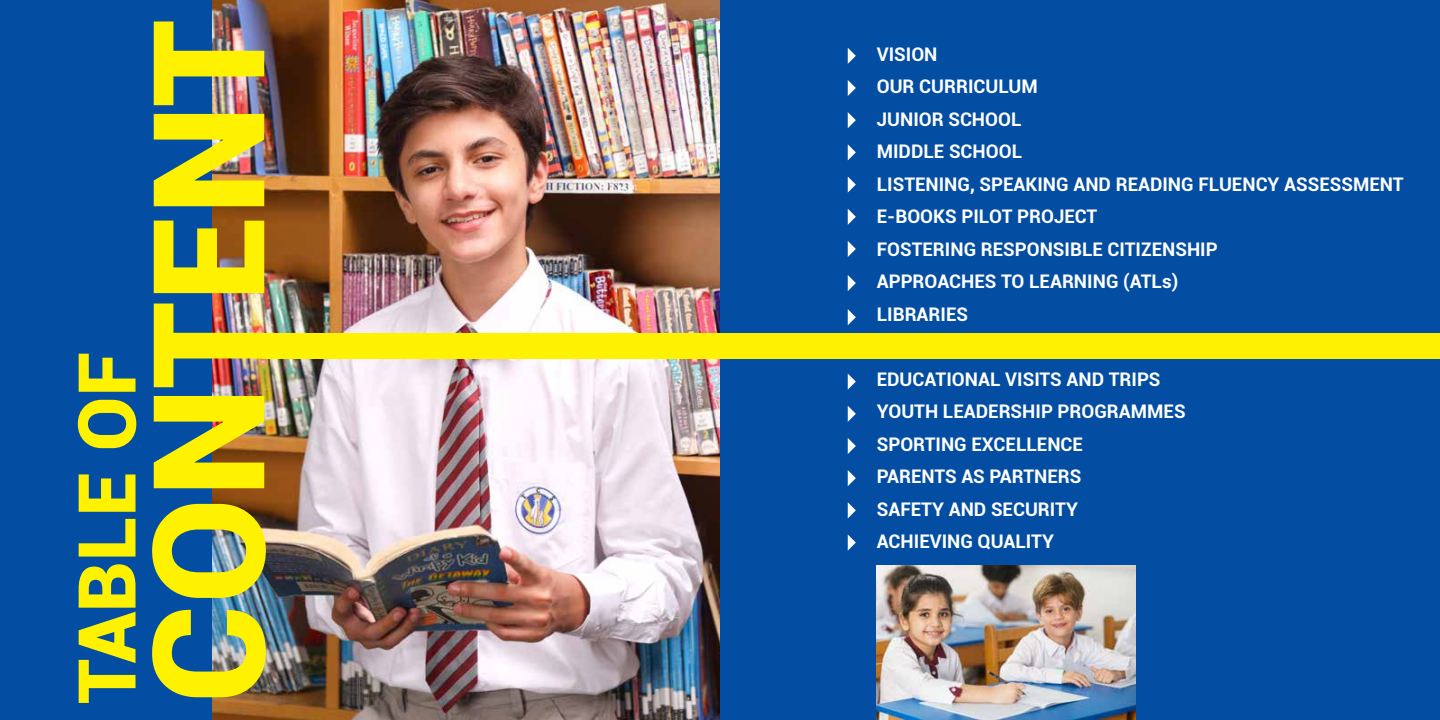
<style>
.page{position:relative;width:1440px;height:720px;background:#fff}
.page>*{position:absolute;margin:0;border:0;box-sizing:border-box;transform-origin:0 0}
.t1{font:900 155.5px "Roboto";color:#fff200}
.t2{font:900 80px "Roboto";color:#fff200}
.t3{font:700 18.75px/32.5px "Roboto";color:#fff}
</style>
<div class="page">
<div style="left:584px;top:0;width:856px;height:720px;background:#034ea2"></div>
<div style="left:0;top:0;width:213px;height:720px;background:#034ea2"></div>
<img style="left:213px;top:0;width:507px;height:720px">
<img style="left:877px;top:565px;width:259px;height:155px">
<div style="left:262px;top:333px;width:1178px;height:25px;background:#fff200"></div>
<svg style="left:848px;top:48px;width:8px;height:16px"></svg>
<svg style="left:848px;top:80px;width:8px;height:16px"></svg>
<svg style="left:848px;top:112px;width:8px;height:16px"></svg>
<svg style="left:848px;top:144px;width:8px;height:16px"></svg>
<svg style="left:848px;top:177px;width:8px;height:16px"></svg>
<svg style="left:848px;top:209px;width:8px;height:16px"></svg>
<svg style="left:848px;top:241px;width:8px;height:16px"></svg>
<svg style="left:848px;top:275px;width:8px;height:16px"></svg>
<svg style="left:848px;top:309px;width:8px;height:16px"></svg>
<svg style="left:848px;top:374px;width:8px;height:16px"></svg>
<svg style="left:848px;top:406px;width:8px;height:16px"></svg>
<svg style="left:848px;top:438px;width:8px;height:16px"></svg>
<svg style="left:848px;top:470px;width:8px;height:16px"></svg>
<svg style="left:848px;top:502px;width:8px;height:16px"></svg>
<svg style="left:848px;top:535px;width:8px;height:16px"></svg>
<h2 class="t2" style="left:50px;top:704px;width:354px;rotate:-90deg">TABLE OF</h2>
<h1 class="t1" style="left:99px;top:704px;width:686px;rotate:-90deg">CONTENT</h1>
<p class="t3" style="left:877px;top:37px;width:528px">VISION<br>OUR CURRICULUM<br>JUNIOR SCHOOL<br>MIDDLE SCHOOL<br>LISTENING, SPEAKING AND READING FLUENCY ASSESSMENT<br>E-BOOKS PILOT PROJECT<br>FOSTERING RESPONSIBLE CITIZENSHIP<br>APPROACHES TO LEARNING (ATLs)<br>LIBRARIES</p>
<p class="t3" style="left:877px;top:362px;width:310px">EDUCATIONAL VISITS AND TRIPS<br>YOUTH LEADERSHIP PROGRAMMES<br>SPORTING EXCELLENCE<br>PARENTS AS PARTNERS<br>SAFETY AND SECURITY<br>ACHIEVING QUALITY</p>
</div>
